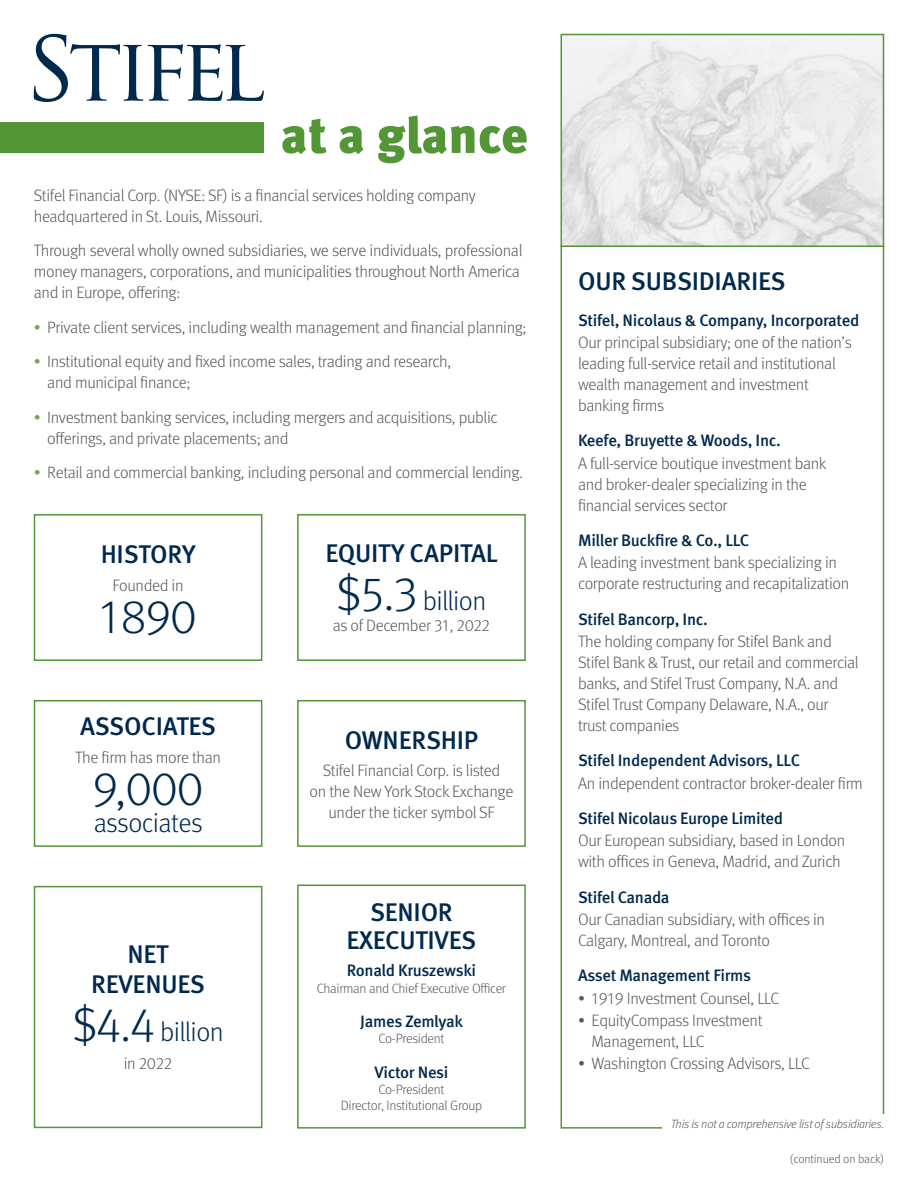
<style>
.page{position:relative;width:918px;height:1188px;background:#fff}
.page>*{position:absolute;margin:0;border:0;box-sizing:border-box;transform-origin:0 0}
.t1{font:900 51px "Meta OT";color:#529635}
.Numbers_-_Stats{font:300 48px "Meta OT";letter-spacing:-.02em;color:#00294e}
.Body_Text_-_Stats{font:300 27px "Meta OT";letter-spacing:-.02em;color:#00294e}
.Numbers_-_Stats-2{font:300 27px "Meta OT";letter-spacing:-.025em;color:#00294e}
.Heading_2_-_Stats{font:300 27px "Meta OT";letter-spacing:-.025em;color:#00294e}
.Heading_1_-_Stats{font:500 25.5px/30px "Meta OT";letter-spacing:-.01em;color:#00294e;text-align:center}
.Body_Text{font:300 16.5px/21px "Meta OT";letter-spacing:-.02em;color:#57585a}
.Heading_2{font:500 16.5px "Meta OT";letter-spacing:-.02em;color:#00294e}
.Body_Text_-_Stats-2{font:300 16.5px/21px "Meta OT";letter-spacing:-.02em;color:#57585a;text-align:center}
.Heading_3_-_Stats{font:500 16.5px "Meta OT";letter-spacing:-.025em;color:#00294e}
.Body_Text_-_Stats-3{font:300 13.5px "Meta OT";letter-spacing:-.02em;color:#57585a}
.Body_Text-2{font:italic 300 12px "Meta OT";letter-spacing:-.02em;color:#57585a}
.Source{font:300 12px "Meta OT";letter-spacing:-.01em;color:#57585a}
.s1{color:#71a553}
.s2{font-size:48px}
</style>
<div class="page">
<svg style="left:34px;top:34px;width:230px;height:68px"></svg>
<img style="left:564px;top:37px;width:317px;height:208px">
<div style="left:561px;top:34px;width:323px;height:1095px;border:2px solid #529635"></div>
<div style="left:663px;top:1115px;width:227px;height:19px;background:#fff"></div>
<hr style="left:561px;top:245px;width:323px;height:2px;background:#529635">
<div style="left:34px;top:700px;width:228px;height:147px;border:2px solid #529635"></div>
<div style="left:34px;top:886px;width:228px;height:242px;border:2px solid #529635"></div>
<div style="left:34px;top:514px;width:228px;height:147px;border:2px solid #529635"></div>
<div style="left:297px;top:700px;width:229px;height:147px;border:2px solid #529635"></div>
<div style="left:297px;top:514px;width:229px;height:147px;border:2px solid #529635"></div>
<div style="left:297px;top:885px;width:229px;height:244px;border:2px solid #529635"></div>
<div style="left:0;top:123px;width:264px;height:30px;background:#529635"></div>
<p class="t1" style="left:281px;top:104px;width:249px">at a glance</p>
<p class="Body_Text" style="left:34px;top:185px;width:444px">Stifel Financial Corp. (NYSE: SF) is a financial services holding company headquartered in St. Louis, Missouri.</p>
<p class="Body_Text" style="left:34px;top:241px;width:490px">Through several wholly owned subsidiaries, we serve individuals, professional money managers, corporations, and municipalities throughout North America and in Europe, offering:</p>
<p class="Body_Text" style="left:34px;top:317px;width:494px"><span class="s1">•</span> Private client services, including wealth management and financial planning;</p>
<p class="Body_Text" style="left:47px;top:352px;width:405px;text-indent:-14px"><span class="s1">•</span> Institutional equity and fixed income sales, trading and research, and municipal finance;</p>
<p class="Body_Text" style="left:47px;top:407px;width:452px;text-indent:-14px"><span class="s1">•</span> Investment banking services, including mergers and acquisitions, public offerings, and private placements; and</p>
<p class="Body_Text" style="left:34px;top:463px;width:491px"><span class="s1">•</span> Retail and commercial banking, including personal and commercial lending.</p>
<p class="Heading_1_-_Stats" style="left:101px;top:539px;width:96px">HISTORY</p>
<p class="Body_Text_-_Stats-2" style="left:113px;top:575px;width:72px">Founded in</p>
<p class="Numbers_-_Stats" style="left:99px;top:588px;width:99px">1890</p>
<p class="Heading_1_-_Stats" style="left:80px;top:712px;width:138px">ASSOCIATES</p>
<p class="Body_Text_-_Stats-2" style="left:75px;top:747px;width:147px">The firm has more than</p>
<p class="Numbers_-_Stats" style="left:92px;top:760px;width:113px">9,000</p>
<p class="Heading_2_-_Stats" style="left:94px;top:807px;width:110px">associates</p>
<p class="Heading_1_-_Stats" style="left:91px;top:939px;width:116px">NET<br>REVENUES</p>
<p class="Numbers_-_Stats-2" style="left:72px;top:1016px;width:153px"><span class="s2">$4.4</span> billion</p>
<p class="Body_Text_-_Stats-2" style="left:124px;top:1053px;width:50px">in 2022</p>
<p class="Heading_1_-_Stats" style="left:326px;top:538px;width:174px">EQUITY CAPITAL</p>
<p class="Body_Text_-_Stats" style="left:337px;top:585px;width:151px"><span class="s2">$5.3</span> billion</p>
<p class="Body_Text_-_Stats-2" style="left:333px;top:616px;width:159px">as of December 31, 2022</p>
<p class="Heading_1_-_Stats" style="left:345px;top:725px;width:135px">OWNERSHIP</p>
<p class="Body_Text_-_Stats-2" style="left:310px;top:761px;width:205px">Stifel Financial Corp. is listed<br>on the New York Stock Exchange under the ticker symbol SF</p>
<p class="Heading_1_-_Stats" style="left:370px;top:897px;width:84px">SENIOR</p>
<p class="Heading_1_-_Stats" style="left:346px;top:925px;width:132px">EXECUTIVES</p>
<p class="Heading_3_-_Stats" style="left:347px;top:961px;width:131px">Ronald Kruszewski</p>
<p class="Body_Text_-_Stats-3" style="left:317px;top:980px;width:191px">Chairman and Chief Executive Officer</p>
<p class="Heading_3_-_Stats" style="left:360px;top:1011px;width:104px">James Zemlyak</p>
<p class="Body_Text_-_Stats-3" style="left:379px;top:1031px;width:67px">Co-President</p>
<p class="Heading_3_-_Stats" style="left:375px;top:1062px;width:75px">Victor Nesi</p>
<p class="Body_Text_-_Stats-3" style="left:379px;top:1082px;width:67px">Co-President</p>
<p class="Body_Text_-_Stats-3" style="left:341px;top:1098px;width:143px">Director, Institutional Group</p>
<p class="Heading_1_-_Stats" style="left:578px;top:267px;width:209px">OUR SUBSIDIARIES</p>
<p class="Heading_2" style="left:578px;top:310px;width:283px">Stifel, Nicolaus &amp; Company, Incorporated</p>
<p class="Body_Text" style="left:578px;top:332px;width:275px">Our principal subsidiary; one of the nation’s leading full-service retail and institutional wealth management and investment banking firms</p>
<p class="Heading_2" style="left:578px;top:431px;width:204px">Keefe, Bruyette &amp; Woods, Inc.</p>
<p class="Body_Text" style="left:578px;top:453px;width:250px">A full-service boutique investment bank and broker-dealer specializing in the financial services sector</p>
<p class="Heading_2" style="left:578px;top:530px;width:173px">Miller Buckfire &amp; Co., LLC</p>
<p class="Body_Text" style="left:578px;top:552px;width:273px">A leading investment bank specializing in corporate restructuring and recapitalization</p>
<p class="Heading_2" style="left:578px;top:609px;width:131px">Stifel Bancorp, Inc.</p>
<p class="Body_Text" style="left:578px;top:631px;width:282px">The holding company for Stifel Bank and Stifel Bank &amp; Trust, our retail and commercial banks, and Stifel Trust Company, N.A. and Stifel Trust Company Delaware, N.A., our trust companies</p>
<p class="Heading_2" style="left:578px;top:751px;width:224px">Stifel Independent Advisors, LLC</p>
<p class="Body_Text" style="left:578px;top:773px;width:286px">An independent contractor broker-dealer firm</p>
<p class="Heading_2" style="left:578px;top:808px;width:207px">Stifel Nicolaus Europe Limited</p>
<p class="Body_Text" style="left:578px;top:830px;width:269px">Our European subsidiary, based in London with offices in Geneva, Madrid, and Zurich</p>
<p class="Heading_2" style="left:578px;top:887px;width:93px">Stifel Canada</p>
<p class="Body_Text" style="left:578px;top:909px;width:249px">Our Canadian subsidiary, with offices in<br>Calgary, Montreal, and Toronto</p>
<p class="Heading_2" style="left:578px;top:965px;width:174px">Asset Management Firms</p>
<p class="Body_Text" style="left:578px;top:988px;width:203px">• 1919 Investment Counsel, LLC</p>
<p class="Body_Text" style="left:592px;top:1010px;width:173px;text-indent:-14px">• EquityCompass Investment<br>Management, LLC</p>
<p class="Body_Text" style="left:578px;top:1053px;width:234px">• Washington Crossing Advisors, LLC</p>
<p class="Body_Text-2" style="left:671px;top:1117px;width:215px">This is not a comprehensive list of subsidiaries.</p>
<p class="Source" style="left:790px;top:1152px;width:96px">(continued on back)</p>
</div>
